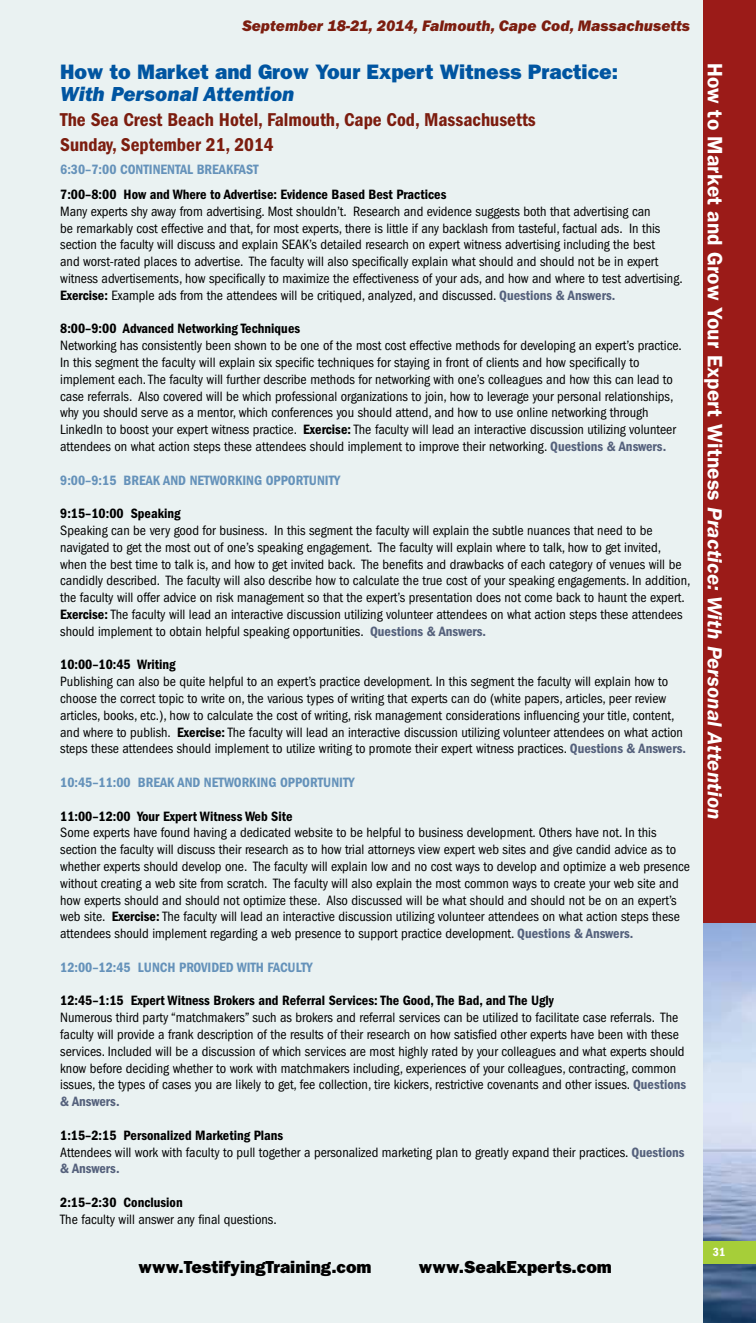
<style>
.page{position:relative;width:756px;height:1323px;background:#eaf2f2}
.page>*{position:absolute;margin:0;border:0;box-sizing:border-box;transform-origin:0 0}
.t1{font:600 21px "Franklin Gothic";letter-spacing:.005em;color:#fff}
.t2{font:800 21px "Franklin Gothic";color:#0055a1}
.t3{font:italic 800 21px "Franklin Gothic";color:#0055a1}
.t4{font:600 condensed 19.25px/24.5px "Franklin Gothic";color:#7c1d0f}
.t5{font:800 17.5px "Franklin Gothic";color:#000}
.t6{font:italic 800 15.75px "Franklin Gothic";color:#7c1d0f}
.t7{font:condensed 14px/16.8px "Franklin Gothic";color:#000}
.t8{font:600 condensed 14px "Franklin Gothic";color:#000}
.t9{font:600 condensed 14px "Franklin Gothic";color:#6592ba}
.t10{font:600 condensed 12.25px "Franklin Gothic";color:#fff}
.s1{font-weight:600}
.s2{font-weight:600;color:#55617c}
.s3{font-style:italic}
</style>
<div class="page">
<div style="left:704px;top:0;width:52px;height:1323px;background:#9b1b18"></div>
<img style="left:704px;top:923px;width:52px;height:400px">
<div style="left:704px;top:1241px;width:52px;height:23px;background:#a6ce39"></div>
<p class="t6" style="left:242px;top:16px;width:450px">September 18-21, 2014, Falmouth, Cape Cod, Massachusetts</p>
<h1 class="t2" style="left:60px;top:59px;width:559px">How to Market and Grow Your Expert Witness Practice:</h1>
<h1 class="t3" style="left:60px;top:82px;width:236px">With Personal Attention</h1>
<h2 class="t4" style="left:60px;top:107px;width:477px">The Sea Crest Beach Hotel, Falmouth, Cape Cod, Massachusetts<br>Sunday, September 21, 2014</h2>
<p class="t9" style="left:60px;top:162px;width:200px">6:30–7:00 CONTINENTAL BREAKFAST</p>
<p class="t8" style="left:60px;top:186px;width:388px">7:00–8:00 How and Where to Advertise: Evidence Based Best Practices</p>
<p class="t7" style="left:60px;top:203px;width:624px">Many experts shy away from advertising. Most shouldn’t. Research and evidence suggests both that advertising can<br>be remarkably cost effective and that, for most experts, there is little if any backlash from tasteful, factual ads. In this section the faculty will discuss and explain SEAK’s detailed research on expert witness advertising including the best<br>and worst-rated places to advertise. The faculty will also specifically explain what should and should not be in expert witness advertisements, how specifically to maximize the effectiveness of your ads, and how and where to test advertising.<br><span class="s1">Exercise:</span> Example ads from the attendees will be critiqued, analyzed, and discussed. <span class="s2">Questions &amp; Answers.</span></p>
<p class="t8" style="left:60px;top:321px;width:241px">8:00–9:00 Advanced Networking Techniques</p>
<p class="t7" style="left:60px;top:337px;width:623px">Networking has consistently been shown to be one of the most cost effective methods for developing an expert’s practice.<br>In this segment the faculty will explain six specific techniques for staying in front of clients and how specifically to implement each. The faculty will further describe methods for networking with one’s colleagues and how this can lead to case referrals. Also covered will be which professional organizations to join, how to leverage your personal relationships, why you should serve as a mentor, which conferences you should attend, and how to use online networking through LinkedIn to boost your expert witness practice. <span class="s1">Exercise:</span> The faculty will lead an interactive discussion utilizing volunteer attendees on what action steps these attendees should implement to improve their networking. <span class="s2">Questions &amp; Answers.</span></p>
<p class="t9" style="left:60px;top:472px;width:282px">9:00–9:15 BREAK AND NETWORKING OPPORTUNITY</p>
<p class="t8" style="left:60px;top:506px;width:122px">9:15–10:00 Speaking</p>
<p class="t7" style="left:60px;top:522px;width:632px">Speaking can be very good for business. In this segment the faculty will explain the subtle nuances that need to be navigated to get the most out of one’s speaking engagement. The faculty will explain where to talk, how to get invited, when the best time to talk is, and how to get invited back. The benefits and drawbacks of each category of venues will be candidly described. The faculty will also describe how to calculate the true cost of your speaking engagements. In addition, the faculty will offer advice on risk management so that the expert’s presentation does not come back to haunt the expert.<br><span class="s1">Exercise:</span> The faculty will lead an interactive discussion utilizing volunteer attendees on what action steps these attendees should implement to obtain helpful speaking opportunities. <span class="s2">Questions &amp; Answers.</span></p>
<p class="t8" style="left:60px;top:657px;width:117px">10:00–10:45 Writing</p>
<p class="t7" style="left:60px;top:673px;width:627px">Publishing can also be quite helpful to an expert’s practice development. In this segment the faculty will explain how to choose the correct topic to write on, the various types of writing that experts can do (white papers, articles, peer review articles, books, etc.), how to calculate the cost of writing, risk management considerations influencing your title, content, and where to publish. <span class="s1">Exercise:</span> The faculty will lead an interactive discussion utilizing volunteer attendees on what action steps these attendees should implement to utilize writing to promote their expert witness practices. <span class="s2">Questions &amp; Answers.</span></p>
<p class="t9" style="left:60px;top:774px;width:296px">10:45–11:00 BREAK AND NETWORKING OPPORTUNITY</p>
<p class="t8" style="left:60px;top:808px;width:234px">11:00–12:00 Your Expert Witness Web Site</p>
<p class="t7" style="left:60px;top:824px;width:631px">Some experts have found having a dedicated website to be helpful to business development. Others have not. In this section the faculty will discuss their research as to how trial attorneys view expert web sites and give candid advice as to whether experts should develop one. The faculty will explain low and no cost ways to develop and optimize a web presence without creating a web site from scratch. The faculty will also explain the most common ways to create your web site and how experts should and should not optimize these. Also discussed will be what should and should not be on an expert’s web site. <span class="s1">Exercise:</span> The faculty will lead an interactive discussion utilizing volunteer attendees on what action steps these attendees should implement regarding a web presence to support practice development. <span class="s2">Questions &amp; Answers.</span></p>
<p class="t9" style="left:60px;top:959px;width:93px">12:00–12:45 Lunch</p>
<p class="t9" style="left:179px;top:959px;width:102px">PROVIDED With Faculty</p>
<p class="t8" style="left:60px;top:993px;width:495px">12:45–1:15 Expert Witness Brokers and Referral Services: The Good, The Bad, and The Ugly</p>
<p class="t7" style="left:60px;top:1009px;width:628px">Numerous third party “matchmakers” such as brokers and referral services can be utilized to facilitate case referrals. The faculty will provide a frank description of the results of their research on how satisfied other experts have been with these services. Included will be a discussion of which services are most highly rated by your colleagues and what experts should know before deciding whether to work with matchmakers including, experiences of your colleagues, contracting, common issues, the types of cases you are likely to get, fee collection, tire kickers, restrictive covenants and other issues. <span class="s2">Questions &amp; Answers.</span></p>
<p class="t7" style="left:60px;top:1127px;width:626px"><span class="s1">1:15–2:15 Personalized Marketing Plans<br></span>Attendees will work with faculty to pull together a personalized marketing plan to greatly expand their practices. <span class="s2">Questions &amp; Answers.</span></p>
<p class="t8" style="left:60px;top:1194px;width:124px">2:15–2:30 Conclusion</p>
<p class="t7" style="left:60px;top:1211px;width:218px">The faculty will answer any final questions.</p>
<p class="t5" style="left:139px;top:1257px;width:235px">www.TestifyingTraining.com</p>
<p class="t5" style="left:419px;top:1257px;width:195px">www.SeakExperts.com</p>
<h1 class="t1" style="left:727px;top:63px;width:758px;rotate:90deg">How to Market and Grow Your Expert Witness <span class="s3">Practice: With Personal Attention</span></h1>
<p class="t10" style="left:713px;top:1245px;width:14px">31</p>
</div>
